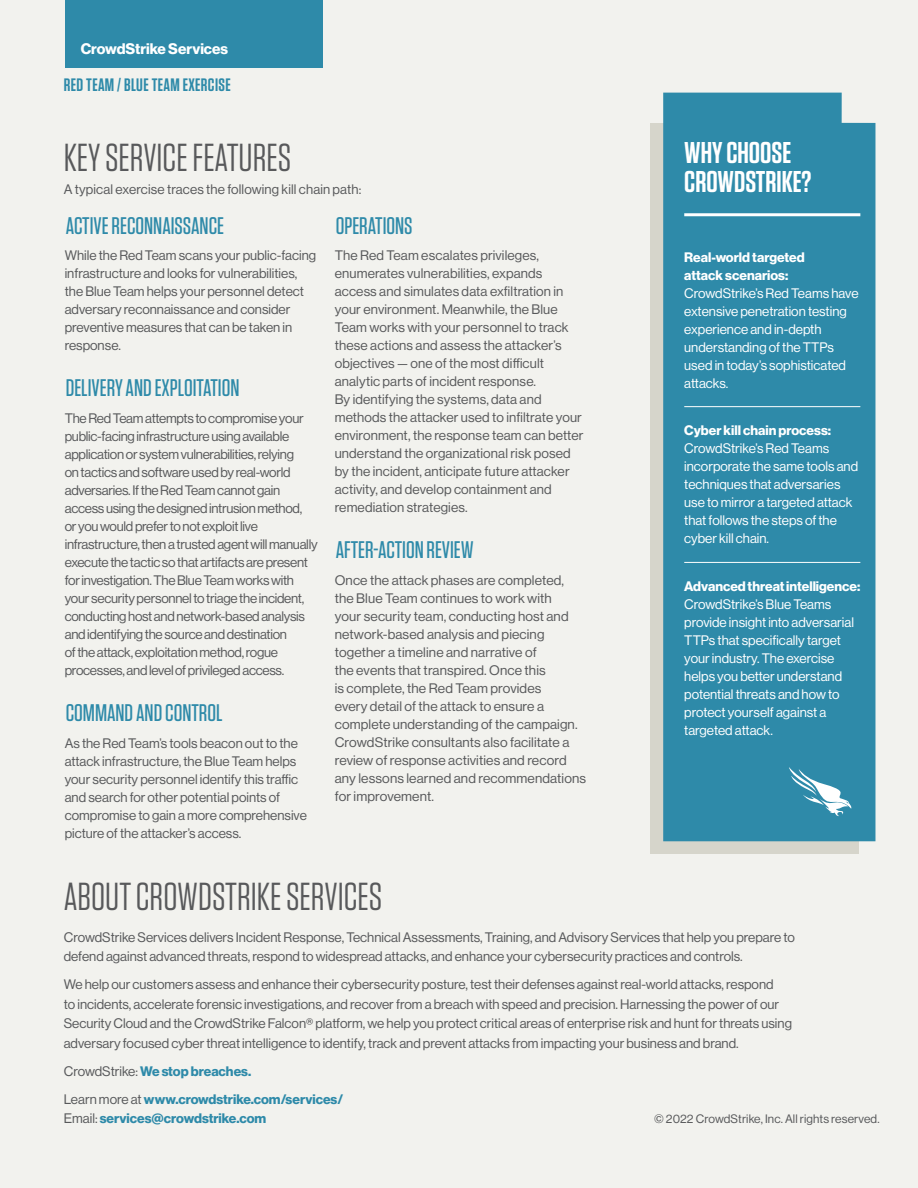
<style>
.page{position:relative;width:918px;height:1188px;background:#f2f2ee}
.page>*{position:absolute;margin:0;border:0;box-sizing:border-box;transform-origin:0 0}
.t1{font:39px "Tungsten";color:#58595b}
.t2{font:600 30px/28.5px "Tungsten";color:#fff}
.t3{font:500 24px "Tungsten";color:#2e8aa9}
.t4{font:600 18px "Tungsten";letter-spacing:.02em;color:#2e8aa9}
.t5{font:700 15px "Haas Grot Disp 75";color:#fff}
.t6{font:13.5px/18px "Haas Grot Disp 55 Roman";color:#58595b}
.t7{font:13.5px/18px "Haas Grot Disp 55 Roman";letter-spacing:-.02em;color:#58595b}
.t8{font:13.5px/18px "Haas Grot Disp 55 Roman";color:#fff}
.t9{font:700 13.5px/28px "Haas Grot Disp 75";color:#2e8aa9}
.t10{font:700 13.5px/18px "Haas Grot Disp 75";color:#fff}
.t11{font:12px "Haas Grot Disp 55 Roman";letter-spacing:.01em;color:#58595b}
.s1{font-family:"Haas Grot Disp 55 Roman";font-weight:400;color:#58595b}
</style>
<div class="page">
<div style="left:650px;top:123px;width:209px;height:730px;background:#d6d5cb"></div>
<div style="left:663px;top:93px;width:212px;height:748px;background:#2e8aa9"></div>
<svg style="left:789px;top:767px;width:63px;height:49px;background:#5ea4bc"></svg>
<div style="left:65px;top:0;width:258px;height:68px;background:#2e8aa9"></div>
<hr style="left:684px;top:213px;width:176px;height:3px;background:#fff">
<hr style="left:684px;top:406px;width:176px;height:1px;background:#fff">
<hr style="left:684px;top:562px;width:176px;height:1px;background:#fff">
<p class="t5" style="left:81px;top:39px;width:149px">CrowdStrike Services</p>
<h3 class="t4" style="left:64px;top:75px;width:168px">RED TEAM / BLUE TEAM EXERCISE</h3>
<h1 class="t1" style="left:64px;top:137px;width:229px">KEY SERVICE FEATURES</h1>
<p class="t6" style="left:64px;top:181px;width:299px">A typical exercise traces the following kill chain path:</p>
<h3 class="t3" style="left:66px;top:213px;width:160px">ACTIVE RECONNAISSANCE</h3>
<p class="t6" style="left:65px;top:247px;width:253px">While the Red Team scans your public-facing infrastructure and looks for vulnerabilities, the Blue Team helps your personnel detect adversary reconnaissance and consider preventive measures that can be taken in response.</p>
<h3 class="t3" style="left:66px;top:376px;width:175px">DELIVERY AND EXPLOITATION</h3>
<p class="t7" style="left:65px;top:409px;width:254px">The Red Team attempts to compromise your public-facing infrastructure using available application or system vulnerabilities, relying<br>on tactics and software used by real-world adversaries. If the Red Team cannot gain access using the designed intrusion method,<br>or you would prefer to not exploit live infrastructure, then a trusted agent will manually execute the tactic so that artifacts are present for investigation. The Blue Team works with your security personnel to triage the incident, conducting host and network-based analysis and identifying the source and destination<br>of the attack, exploitation method, rogue processes, and level of privileged access.</p>
<h3 class="t3" style="left:66px;top:700px;width:158px">COMMAND AND CONTROL</h3>
<p class="t6" style="left:65px;top:734px;width:244px">As the Red Team’s tools beacon out to the attack infrastructure, the Blue Team helps your security personnel identify this traffic and search for other potential points of compromise to gain a more comprehensive picture of the attacker’s access.</p>
<h3 class="t3" style="left:336px;top:213px;width:78px">OPERATIONS</h3>
<p class="t6" style="left:335px;top:247px;width:250px">The Red Team escalates privileges, enumerates vulnerabilities, expands access and simulates data exfiltration in your environment. Meanwhile, the Blue Team works with your personnel to track these actions and assess the attacker’s objectives — one of the most difficult analytic parts of incident response.<br>By identifying the systems, data and methods the attacker used to infiltrate your environment, the response team can better understand the organizational risk posed by the incident, anticipate future attacker activity, and develop containment and remediation strategies.</p>
<h3 class="t3" style="left:336px;top:538px;width:140px">AFTER-ACTION REVIEW</h3>
<p class="t6" style="left:335px;top:571px;width:253px">Once the attack phases are completed, the Blue Team continues to work with<br>your security team, conducting host and network-based analysis and piecing together a timeline and narrative of<br>the events that transpired. Once this<br>is complete, the Red Team provides<br>every detail of the attack to ensure a complete understanding of the campaign.<br>CrowdStrike consultants also facilitate a review of response activities and record any lessons learned and recommendations for improvement.</p>
<h2 class="t2" style="left:684px;top:139px;width:129px">WHY CHOOSE<br>CROWDSTRIKE?</h2>
<p class="t10" style="left:684px;top:248px;width:122px">Real-world targeted attack scenarios:</p>
<p class="t8" style="left:684px;top:284px;width:176px">CrowdStrike’s Red Teams have extensive penetration testing experience and in-depth understanding of the TTPs used in today’s sophisticated attacks.</p>
<p class="t10" style="left:684px;top:422px;width:148px">Cyber kill chain process:</p>
<p class="t8" style="left:684px;top:440px;width:175px">CrowdStrike’s Red Teams incorporate the same tools and techniques that adversaries use to mirror a targeted attack that follows the steps of the cyber kill chain.</p>
<p class="t10" style="left:684px;top:578px;width:178px">Advanced threat intelligence:</p>
<p class="t8" style="left:684px;top:596px;width:171px">CrowdStrike’s Blue Teams provide insight into adversarial<br>TTPs that specifically target your industry. The exercise helps you better understand potential threats and how to protect yourself against a targeted attack.</p>
<h1 class="t1" style="left:64px;top:876px;width:320px">ABOUT CROWDSTRIKE SERVICES</h1>
<p class="t6" style="left:64px;top:927px;width:733px;line-height:19.5px">CrowdStrike Services delivers Incident Response, Technical Assessments, Training, and Advisory Services that help you prepare to defend against advanced threats, respond to widespread attacks, and enhance your cybersecurity practices and controls.</p>
<p class="t6" style="left:64px;top:975px;width:730px;line-height:19.5px">We help our customers assess and enhance their cybersecurity posture, test their defenses against real-world attacks, respond<br>to incidents, accelerate forensic investigations, and recover from a breach with speed and precision. Harnessing the power of our Security Cloud and the CrowdStrike Falcon® platform, we help you protect critical areas of enterprise risk and hunt for threats using adversary focused cyber threat intelligence to identify, track and prevent attacks from impacting your business and brand.</p>
<p class="t9" style="left:64px;top:1057px;width:281px"><span class="s1">CrowdStrike:</span> We stop breaches.<br><span class="s1">Learn more at</span> www.crowdstrike.com/services/</p>
<p class="t9" style="left:64px;top:1105px;width:204px"><span class="s1">Email:</span> services@crowdstrike.com</p>
<p class="t11" style="left:654px;top:1112px;width:227px">© 2022 CrowdStrike, Inc. All rights reserved.</p>
</div>
